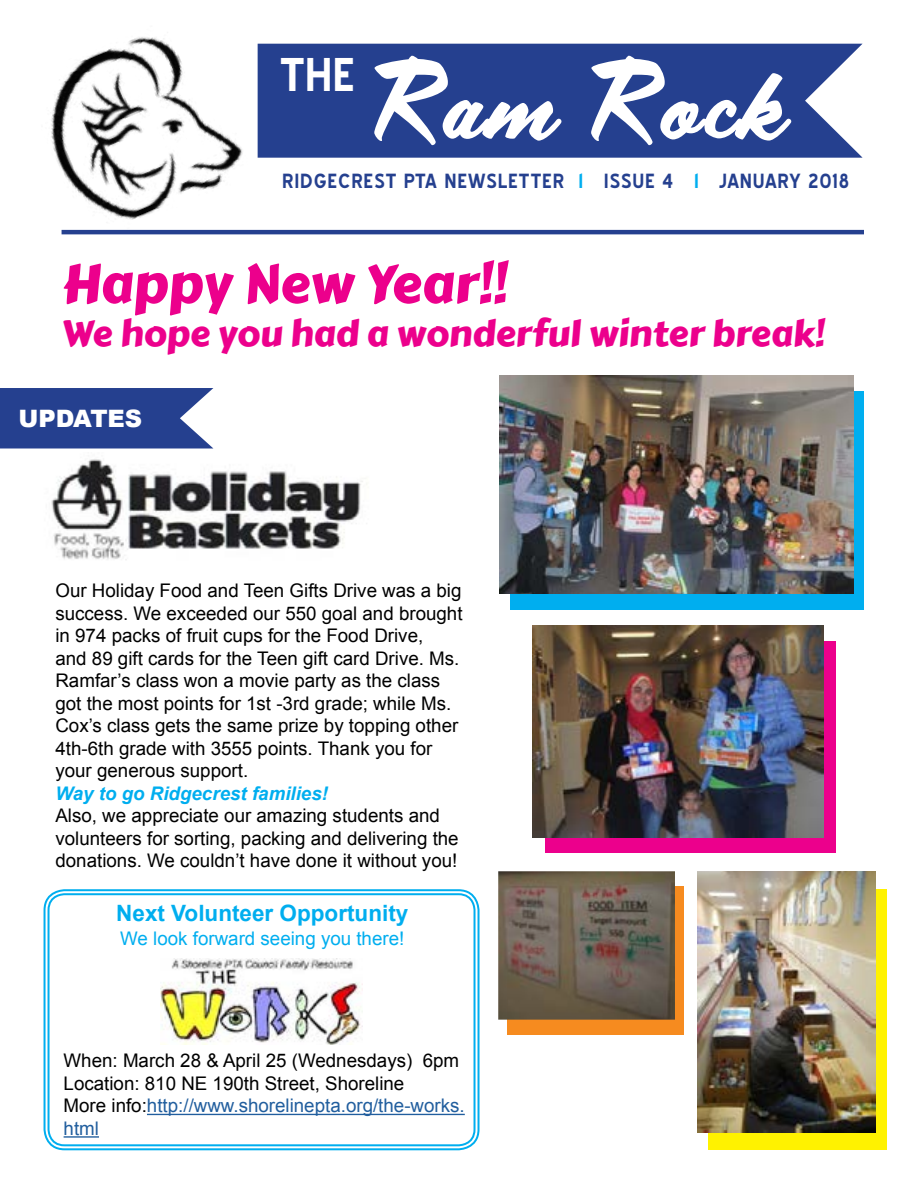
<style>
.page{position:relative;width:918px;height:1188px;background:#fff}
.page>*{position:absolute;margin:0;border:0;box-sizing:border-box;transform-origin:0 0}
.t1{font:54px "Carter One";letter-spacing:-.005em;color:#ec008c}
.t2{font:700 45px "Blue Highway";color:#fff}
.t3{font:36px "Carter One";color:#ec008c}
.t4{font:900 24px "Arial";color:#fff}
.t5{font:700 22.5px "Arial";color:#00aeef}
.t6{font:700 19.5px "Blue Highway";letter-spacing:.04em;color:#25408f}
.t7{font:18.75px/22.5px "Arial";color:#000}
.t8{font:18.75px "Arial";color:#00aeef}
.t9{font:italic 700 18.75px "Arial";color:#00aeef}
.s1{color:#00aeef}
.s2{color:#215e9e}
</style>
<div class="page">
<div style="left:545px;top:641px;width:290px;height:211px;background:#ec008c"></div>
<div style="left:507px;top:886px;width:177px;height:148px;background:#f68b1f"></div>
<div style="left:708px;top:889px;width:178px;height:261px;background:#fff200"></div>
<div style="left:44px;top:889px;width:436px;height:261px;border:2px solid #00aeef;border-radius:20px"></div>
<div style="left:48px;top:893px;width:428px;height:253px;border:2px solid #00aeef;border-radius:16px"></div>
<img style="left:51px;top:37px;width:232px;height:198px">
<svg style="left:258px;top:44px;width:605px;height:114px;background:#3c549b"></svg>
<hr style="left:62px;top:230px;width:802px;height:4px;background:#25408f">
<svg style="left:374px;top:56px;width:417px;height:89px"></svg>
<img style="left:51px;top:459px;width:312px;height:101px">
<svg style="left:0;top:388px;width:213px;height:60px;background:#344d97"></svg>
<div style="left:510px;top:391px;width:354px;height:218px;background:#00aeef"></div>
<img style="left:500px;top:376px;width:353px;height:218px">
<img style="left:533px;top:626px;width:290px;height:211px">
<img style="left:698px;top:871px;width:178px;height:261px">
<img style="left:498px;top:871px;width:177px;height:149px">
<hr style="left:147px;top:1114px;width:318px;height:1px;background:#215e9e">
<hr style="left:64px;top:1136px;width:35px;height:2px;background:#215e9e">
<img style="left:161px;top:958px;width:201px;height:87px">
<h2 class="t2" style="left:280px;top:48px;width:77px">THE</h2>
<p class="t6" style="left:282px;top:169px;width:568px">RIDGECREST PTA NEWSLETTER <span class="s1">l</span> ISSUE 4 <span class="s1">l</span> JANUARY 2018</p>
<h1 class="t1" style="left:62px;top:243px;width:447px">Happy New Year!!</h1>
<h3 class="t3" style="left:62px;top:306px;width:764px">We hope you had a wonderful winter break!</h3>
<p class="t4" style="left:18px;top:401px;width:125px">UPDATES</p>
<p class="t7" style="left:55px;top:580px;width:409px">Our Holiday Food and Teen Gifts Drive was a big success. We exceeded our 550 goal and brought in 974 packs of fruit cups for the Food Drive,<br>and 89 gift cards for the Teen gift card Drive. Ms.<br>Ramfar’s class won a movie party as the class got the most points for 1st -3rd grade; while Ms.<br>Cox’s class gets the same prize by topping other 4th-6th grade with 3555 points. Thank you for your generous support.</p>
<p class="t9" style="left:55px;top:781px;width:274px">Way to go Ridgecrest families!</p>
<p class="t7" style="left:55px;top:805px;width:405px">Also, we appreciate our amazing students and volunteers for sorting, packing and delivering the donations. We couldn’t have done it without you!</p>
<p class="t5" style="left:116px;top:899px;width:294px">Next Volunteer Opportunity</p>
<p class="t8" style="left:120px;top:926px;width:286px">We look forward seeing you there!</p>
<p class="t7" style="left:64px;top:1050px;width:403px">When: March 28 &amp; April 25 (Wednesdays) 6pm Location: 810 NE 190th Street, Shoreline<br>More info:<span class="s2">http://www.shorelinepta.org/the-works. html</span></p>
</div>
